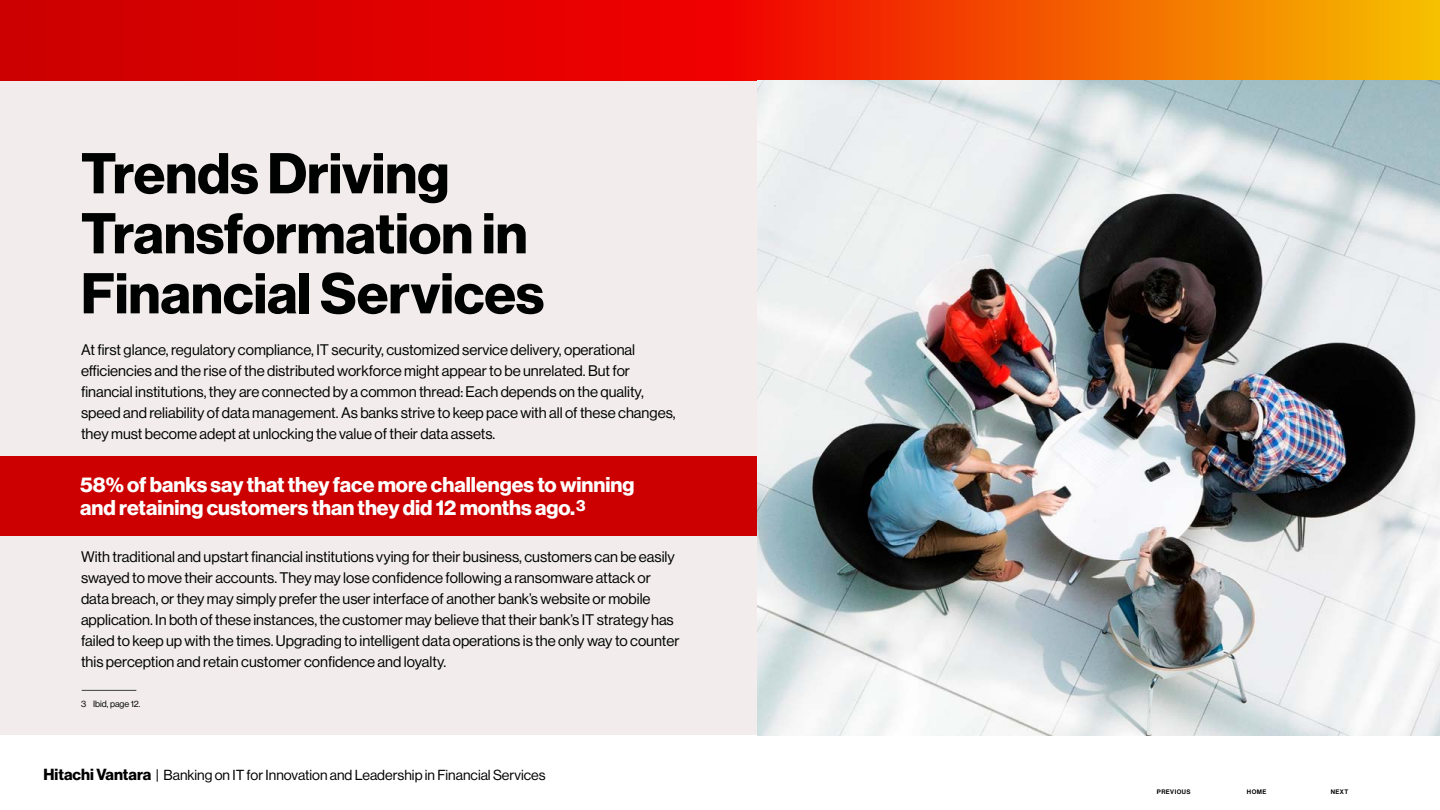
<style>
.page{position:relative;width:1440px;height:810px;background:#fff}
.page>*{position:absolute;margin:0;border:0;box-sizing:border-box;transform-origin:0 0}
.t1{font:56.25px/60px "N Haas Grotesk DS Pro 75 Bd";color:#000101}
.t2{font:21px/22.5px "N Haas Grotesk DS Pro 75 Bd";color:#fff}
.t3{font:15.75px "N Haas Grotesk DS Pro 75 Bd";color:#fff}
.t4{font:15px/21px "N Haas Grotesk DS Pro 55 Rg";color:#000101}
.t5{font:14.25px "N Haas Grotesk DS Pro 55 Rg";color:#000101}
.t6{font:9px "N Haas Grotesk DS Pro 55 Rg";color:#000}
.t7{font:6.38px "N Haas Grotesk DS Pro 65 Md";letter-spacing:.065em;color:#000}
.s1{font-family:"N Haas Grotesk DS Pro 75 Bd";font-size:15.75px}
</style>
<div class="page">
<svg style="left:0;top:0;width:1440px;height:81px;background:#e83001"></svg>
<div style="left:0;top:81px;width:1440px;height:654px;background:#f2ecec"></div>
<div style="left:0;top:456px;width:771px;height:79px;background:#c00"></div>
<img style="left:758px;top:81px;width:682px;height:655px">
<hr style="left:82px;top:690px;width:54px;height:1px;background:#414141">
<h1 class="t1" style="left:81px;top:144px;width:465px">Trends Driving<br>Transformation in<br>Financial Services</h1>
<p class="t4" style="left:81px;top:339px;width:596px">At first glance, regulatory compliance, IT security, customized service delivery, operational efficiencies and the rise of the distributed workforce might appear to be unrelated. But for financial institutions, they are connected by a common thread: Each depends on the quality, speed and reliability of data management. As banks strive to keep pace with all of these changes, they must become adept at unlocking the value of their data assets.</p>
<h2 class="t2" style="left:80px;top:474px;width:556px">58% of banks say that they face more challenges to winning and retaining customers than they did 12 months ago.</h2>
<p class="t3" style="left:576px;top:496px;width:11px">3</p>
<p class="t4" style="left:81px;top:546px;width:600px">With traditional and upstart financial institutions vying for their business, customers can be easily swayed to move their accounts. They may lose confidence following a ransomware attack or data breach, or they may simply prefer the user interface of another bank’s website or mobile application. In both of these instances, the customer may believe that their bank’s IT strategy has failed to keep up with the times. Upgrading to intelligent data operations is the only way to counter this perception and retain customer confidence and loyalty.</p>
<p class="t6" style="left:81px;top:699px;width:61px">3 Ibid, page 12.</p>
<p class="t5" style="left:44px;top:767px;width:504px"><span class="s1">Hitachi Vantara</span> | Banking on IT for Innovation and Leadership in Financial Services</p>
<p class="t7" style="left:1157px;top:788px;width:35px">PREVIOUS</p>
<p class="t7" style="left:1247px;top:788px;width:21px">HOME</p>
<p class="t7" style="left:1331px;top:788px;width:19px">NEXT</p>
</div>
